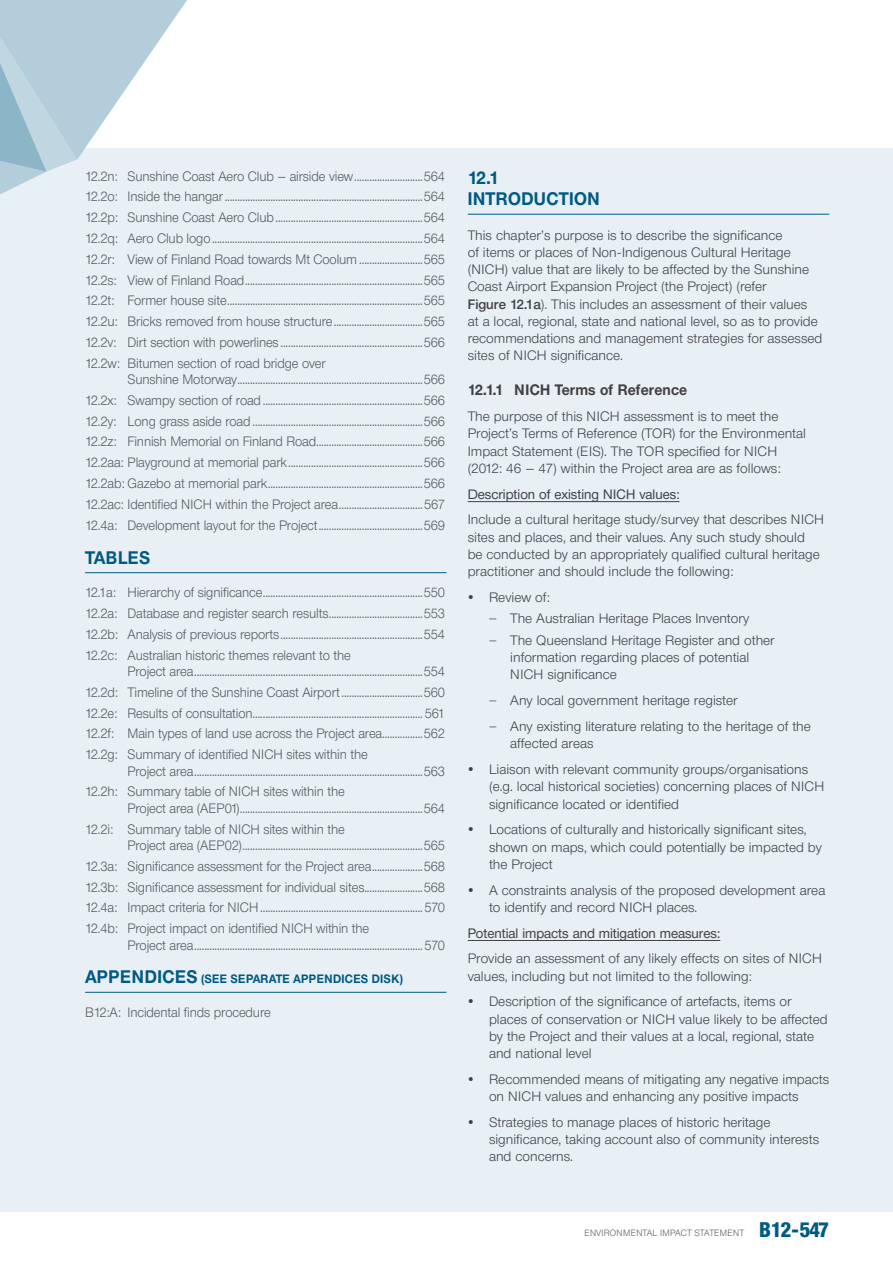
<style>
.page{position:relative;width:893px;height:1263px;background:#fff}
.page>*{position:absolute;margin:0;border:0;box-sizing:border-box;transform-origin:0 0}
.t1{font:800 21px "Neue Helvetica Condensed BQ";letter-spacing:-.055em;color:#005a84}
.t2{font:700 18px/21px "Neue Helvetica BQ";letter-spacing:.03em;color:#005a84;scale:.95 1}
.t3{font:700 15px "Neue Helvetica BQ";letter-spacing:.01em;color:#414142;scale:.95 1}
.t4{font:300 13.5px/20.7px "Neue Helvetica BQ";letter-spacing:-.01em;color:#58595b;text-align:justify;scale:.95 1}
.t5{font:300 13.5px/17.2px "Neue Helvetica BQ";color:#414142}
.t6{font:13.5px "Neue Helvetica BQ";color:#414142}
.t7{font:700 12px "Neue Helvetica BQ";color:#005a84;scale:.95 1}
.t8{font:300 9px "Neue Helvetica BQ";letter-spacing:.01em;color:#58595b;scale:.95 1}
.s1{font-size:18px}
.s2{font-weight:500}
</style>
<div class="page">
<div style="left:0;top:149px;width:893px;height:1063px;background:#e8eff5"></div>
<svg style="left:0;top:0;width:195px;height:194px"></svg>
<hr style="left:85px;top:572px;width:361px;height:1px;background:#005a84">
<hr style="left:85px;top:992px;width:361px;height:1px;background:#005a84">
<hr style="left:468px;top:214px;width:361px;height:1px;background:#005a84">
<hr style="left:468px;top:501px;width:212px;height:1px;background:#414142">
<hr style="left:468px;top:940px;width:252px;height:1px;background:#414142">
<p class="t4" style="left:85px;top:166px;width:380px">12.2n: Sunshine Coast Aero Club – airside view...........................564<br>12.2o: Inside the hangar..............................................................................564<br>12.2p: Sunshine Coast Aero Club..........................................................564<br>12.2q: Aero Club logo...................................................................................564<br>12.2r: View of Finland Road towards Mt Coolum .........................565<br>12.2s: View of Finland Road......................................................................565<br>12.2t: Former house site.............................................................................565<br>12.2u: Bricks removed from house structure...................................565<br>12.2v: Dirt section with powerlines ........................................................566<br>12.2w: Bitumen section of road bridge over</p>
<p class="t4" style="left:85px;top:369px;width:380px;text-indent:43px">Sunshine Motorway.........................................................................566<br>12.2x: Swampy section of road...............................................................566<br>12.2y: Long grass aside road ...................................................................566<br>12.2z: Finnish Memorial on Finland Road..........................................566<br>12.2aa: Playground at memorial park.....................................................566<br>12.2ab: Gazebo at memorial park.............................................................566<br>12.2ac: Identified NICH within the Project area.................................567<br>12.4a: Development layout for the Project.........................................569</p>
<h2 class="t2" style="left:85px;top:547px;width:70px">TABLES</h2>
<p class="t4" style="left:85px;top:582px;width:380px">12.1a: Hierarchy of significance...............................................................550<br>12.2a: Database and register search results.....................................553<br>12.2b: Analysis of previous reports........................................................554<br>12.2c: Australian historic themes relevant to the</p>
<p class="t4" style="left:85px;top:661px;width:380px;text-indent:43px">Project area..........................................................................................554<br>12.2d: Timeline of the Sunshine Coast Airport................................560<br>12.2e: Results of consultation................................................................... 561<br>12.2f: Main types of land use across the Project area................562<br>12.2g: Summary of identified NICH sites within the</p>
<p class="t4" style="left:85px;top:760px;width:380px;text-indent:43px">Project area..........................................................................................563<br>12.2h: Summary table of NICH sites within the</p>
<p class="t4" style="left:85px;top:798px;width:380px;text-indent:43px">Project area (AEP01)........................................................................564<br>12.2i: Summary table of NICH sites within the</p>
<p class="t4" style="left:85px;top:835px;width:380px;text-indent:43px">Project area (AEP02).......................................................................565<br>12.3a: Significance assessment for the Project area....................568<br>12.3b: Significance assessment for individual sites.......................568<br>12.4a: Impact criteria for NICH................................................................570<br>12.4b: Project impact on identified NICH within the</p>
<p class="t4" style="left:128px;top:934px;width:336px">Project area..........................................................................................570</p>
<p class="t7" style="left:85px;top:971px;width:162px"><span class="s1">APPENDICES</span> (SEE SEPARATE</p>
<p class="t7" style="left:293px;top:971px;width:18px">APPENDICES</p>
<p class="t7" style="left:372px;top:971px;width:34px">DIS K)</p>
<p class="t4" style="left:85px;top:1002px;width:197px">B12:A: Incidental finds procedure</p>
<h2 class="t2" style="left:468px;top:167px;width:140px">12.1<br>INTRODUCTION</h2>
<p class="t5" style="left:468px;top:226px;width:356px">This chapter’s purpose is to describe the significance<br>of items or places of Non-Indigenous Cultural Heritage (NICH) value that are likely to be affected by the Sunshine Coast Airport Expansion Project (the Project) (refer<br><span class="s2">Figure 12.1a</span>). This includes an assessment of their values<br>at a local, regional, state and national level, so as to provide recommendations and management strategies for assessed sites of NICH significance.</p>
<p class="t3" style="left:468px;top:381px;width:232px">12.1.1 NICH TERMS OF REFERENCE</p>
<p class="t5" style="left:468px;top:408px;width:340px">The purpose of this NICH assessment is to meet the Project’s Terms of Reference (TOR) for the Environmental Impact Statement (EIS). The TOR specified for NICH (2012: 46 – 47) within the Project area are as follows:</p>
<p class="t6" style="left:468px;top:485px;width:213px">Description of existing NICH values:</p>
<p class="t5" style="left:468px;top:511px;width:358px">Include a cultural heritage study/survey that describes NICH sites and places, and their values. Any such study should<br>be conducted by an appropriately qualified cultural heritage practitioner and should include the following:</p>
<p class="t5" style="left:489px;top:586px;width:287px;line-height:21.5px">Review of:<br>− The Australian Heritage Places Inventory<br>− The Queensland Heritage Register and other</p>
<p class="t5" style="left:510px;top:649px;width:240px">information regarding places of potential<br>NICH significance</p>
<p class="t5" style="left:489px;top:687px;width:323px;line-height:25.8px">− Any local government heritage register<br>− Any existing literature relating to the heritage of the</p>
<p class="t5" style="left:489px;top:730px;width:321px;line-height:25.8px;text-indent:21px">affected areas<br>Liaison with relevant community groups/organisations</p>
<p class="t5" style="left:489px;top:778px;width:337px">(e.g. local historical societies) concerning places of NICH significance located or identified</p>
<p class="t5" style="left:489px;top:821px;width:334px">Locations of culturally and historically significant sites, shown on maps, which could potentially be impacted by the Project</p>
<p class="t5" style="left:489px;top:881px;width:338px">A constraints analysis of the proposed development area to identify and record NICH places.</p>
<p class="t6" style="left:468px;top:924px;width:254px">Potential impacts and mitigation measures:</p>
<p class="t5" style="left:468px;top:950px;width:356px">Provide an assessment of any likely effects on sites of NICH values, including but not limited to the following:</p>
<p class="t5" style="left:489px;top:993px;width:340px">Description of the significance of artefacts, items or places of conservation or NICH value likely to be affected by the Project and their values at a local, regional, state and national level</p>
<p class="t5" style="left:489px;top:1070px;width:342px">Recommended means of mitigating any negative impacts on NICH values and enhancing any positive impacts</p>
<p class="t5" style="left:489px;top:1113px;width:332px">Strategies to manage places of historic heritage significance, taking account also of community interests and concerns.</p>
<p class="t8" style="left:584px;top:1227px;width:170px">environmental impact statement</p>
<h1 class="t1" style="left:759px;top:1216px;width:72px">B12-547</h1>
</div>
